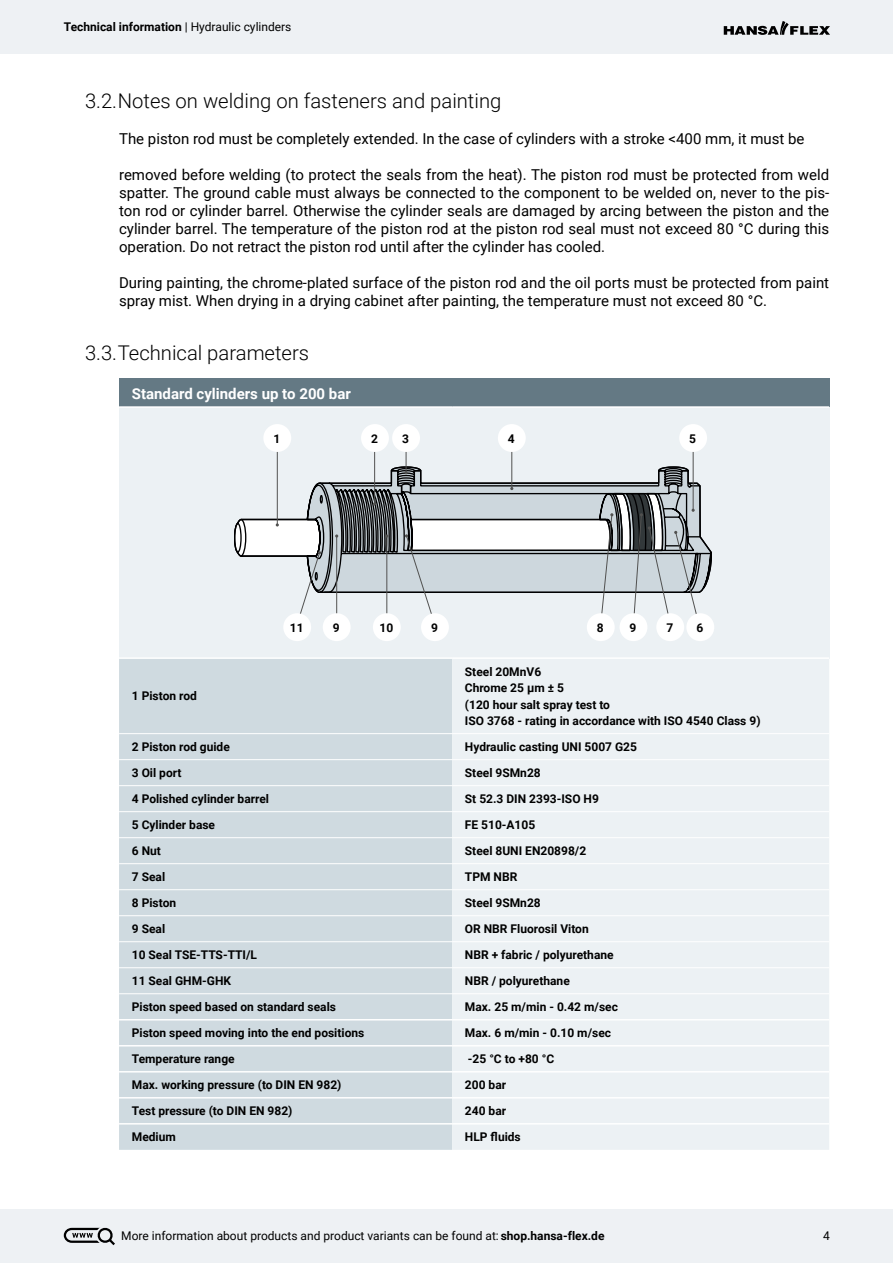
<style>
.page{position:relative;width:893px;height:1263px;background:#fff}
.page>*{position:absolute;margin:0;border:0;box-sizing:border-box;transform-origin:0 0}
.t1{font:300 20.25px "Roboto";color:#000}
.t2{font:15px/18px "Roboto";color:#000;text-align:justify}
.t3{font:700 15px "Roboto";color:#fff}
.t4{font:700 12px/16.5px "Roboto";color:#000}
.t5{font:12px "Roboto";color:#000}
.s1{font-weight:400}
.s2{font-weight:700}
</style>
<div class="page">
<div style="left:0;top:0;width:893px;height:54px;background:#eef1f4"></div>
<div style="left:0;top:1209px;width:893px;height:54px;background:#eef1f4"></div>
<svg style="left:724px;top:21px;width:106px;height:14px"></svg>
<svg style="left:63px;top:1227px;width:52px;height:19px"></svg>
<div style="left:119px;top:379px;width:710px;height:28px;background:#647984"></div>
<div style="left:119px;top:407px;width:710px;height:251px;background:#ecf1f4"></div>
<div style="left:119px;top:659px;width:333px;height:491px;background:#cfdae0"></div>
<div style="left:452px;top:659px;width:377px;height:491px;background:#ecf1f4"></div>
<hr style="left:119px;top:406px;width:333px;height:2px;background:#fff">
<hr style="left:452px;top:406px;width:377px;height:2px;background:#fff">
<hr style="left:119px;top:657px;width:333px;height:2px;background:#fff">
<hr style="left:452px;top:657px;width:377px;height:2px;background:#fff">
<hr style="left:119px;top:733px;width:333px;height:1px;background:#fff">
<hr style="left:452px;top:733px;width:377px;height:1px;background:#fff">
<hr style="left:119px;top:759px;width:333px;height:1px;background:#fff">
<hr style="left:452px;top:759px;width:377px;height:1px;background:#fff">
<hr style="left:119px;top:785px;width:333px;height:1px;background:#fff">
<hr style="left:452px;top:785px;width:377px;height:1px;background:#fff">
<hr style="left:119px;top:811px;width:333px;height:1px;background:#fff">
<hr style="left:452px;top:811px;width:377px;height:1px;background:#fff">
<hr style="left:119px;top:837px;width:333px;height:1px;background:#fff">
<hr style="left:452px;top:837px;width:377px;height:1px;background:#fff">
<hr style="left:119px;top:863px;width:333px;height:1px;background:#fff">
<hr style="left:452px;top:863px;width:377px;height:1px;background:#fff">
<hr style="left:119px;top:889px;width:333px;height:1px;background:#fff">
<hr style="left:452px;top:889px;width:377px;height:1px;background:#fff">
<hr style="left:119px;top:915px;width:333px;height:1px;background:#fff">
<hr style="left:452px;top:915px;width:377px;height:1px;background:#fff">
<hr style="left:119px;top:941px;width:333px;height:1px;background:#fff">
<hr style="left:452px;top:941px;width:377px;height:1px;background:#fff">
<hr style="left:119px;top:967px;width:333px;height:1px;background:#fff">
<hr style="left:452px;top:967px;width:377px;height:1px;background:#fff">
<hr style="left:119px;top:993px;width:333px;height:1px;background:#fff">
<hr style="left:452px;top:993px;width:377px;height:1px;background:#fff">
<hr style="left:119px;top:1019px;width:333px;height:1px;background:#fff">
<hr style="left:452px;top:1019px;width:377px;height:1px;background:#fff">
<hr style="left:119px;top:1045px;width:333px;height:1px;background:#fff">
<hr style="left:452px;top:1045px;width:377px;height:1px;background:#fff">
<hr style="left:119px;top:1071px;width:333px;height:1px;background:#fff">
<hr style="left:452px;top:1071px;width:377px;height:1px;background:#fff">
<hr style="left:119px;top:1097px;width:333px;height:1px;background:#fff">
<hr style="left:452px;top:1097px;width:377px;height:1px;background:#fff">
<hr style="left:119px;top:1123px;width:333px;height:1px;background:#fff">
<hr style="left:452px;top:1123px;width:377px;height:1px;background:#fff">
<svg style="left:276px;top:466px;width:436px;height:130px"></svg>
<hr style="left:277px;top:437px;width:1px;height:88px;background:#515150">
<svg style="left:234px;top:518px;width:87px;height:95px"></svg>
<hr style="left:336px;top:536px;width:1px;height:88px;background:#515150">
<hr style="left:386px;top:536px;width:1px;height:88px;background:#515150">
<hr style="left:374px;top:437px;width:1px;height:67px;background:#515150">
<hr style="left:406px;top:437px;width:1px;height:36px;background:#515150">
<hr style="left:511px;top:437px;width:1px;height:51px;background:#515150">
<hr style="left:693px;top:437px;width:1px;height:73px;background:#515150">
<svg style="left:405px;top:487px;width:295px;height:136px"></svg>
<div style="left:361px;top:424px;width:28px;height:28px;background:#fff;border-radius:50%"></div>
<div style="left:392px;top:424px;width:28px;height:28px;background:#fff;border-radius:50%"></div>
<div style="left:498px;top:424px;width:28px;height:28px;background:#fff;border-radius:50%"></div>
<div style="left:679px;top:424px;width:28px;height:28px;background:#fff;border-radius:50%"></div>
<div style="left:263px;top:424px;width:28px;height:28px;background:#fff;border-radius:50%"></div>
<div style="left:686px;top:613px;width:28px;height:28px;background:#fff;border-radius:50%"></div>
<div style="left:656px;top:613px;width:28px;height:28px;background:#fff;border-radius:50%"></div>
<div style="left:587px;top:613px;width:28px;height:28px;background:#fff;border-radius:50%"></div>
<div style="left:619px;top:613px;width:28px;height:28px;background:#fff;border-radius:50%"></div>
<div style="left:421px;top:613px;width:28px;height:28px;background:#fff;border-radius:50%"></div>
<div style="left:323px;top:613px;width:28px;height:28px;background:#fff;border-radius:50%"></div>
<div style="left:373px;top:613px;width:28px;height:28px;background:#fff;border-radius:50%"></div>
<div style="left:283px;top:613px;width:28px;height:28px;background:#fff;border-radius:50%"></div>
<p class="t4" style="left:64px;top:18px;width:229px">Technical information <span class="s1">| Hydraulic cylinders</span></p>
<h1 class="t1" style="left:85px;top:87px;width:418px">3.2.Notes on welding on fasteners and painting</h1>
<p class="t2" style="left:119px;top:129px;width:687px">The piston rod must be completely extended. In the case of cylinders with a stroke &lt;400 mm, it must be</p>
<p class="t2" style="left:119px;top:165px;width:712px">removed before welding (to protect the seals from the heat). The piston rod must be protected from weld spatter. The ground cable must always be connected to the component to be welded on, never to the pis&shy;ton rod or cylinder barrel. Otherwise the cylinder seals are damaged by arcing between the piston and the cylinder barrel. The temperature of the piston rod at the piston rod seal must not exceed 80 °C during this operation. Do not retract the piston rod until after the cylinder has cooled.</p>
<p class="t2" style="left:119px;top:273px;width:712px">During painting, the chrome-plated surface of the piston rod and the oil ports must be protected from paint spray mist. When drying in a drying cabinet after painting, the temperature must not exceed 80 °C.</p>
<h1 class="t1" style="left:85px;top:339px;width:226px">3.3.Technical parameters</h1>
<p class="t3" style="left:132px;top:383px;width:221px">Standard cylinders up to 200 bar</p>
<p class="t4" style="left:273px;top:429px;width:8px">1</p>
<p class="t4" style="left:371px;top:429px;width:8px">2</p>
<p class="t4" style="left:402px;top:429px;width:8px">3</p>
<p class="t4" style="left:508px;top:429px;width:8px">4</p>
<p class="t4" style="left:689px;top:429px;width:8px">5</p>
<p class="t4" style="left:132px;top:687px;width:67px">1 Piston rod</p>
<p class="t4" style="left:290px;top:619px;width:15px">11</p>
<p class="t4" style="left:333px;top:619px;width:8px">9</p>
<p class="t4" style="left:379px;top:619px;width:15px">10</p>
<p class="t4" style="left:431px;top:619px;width:8px">9</p>
<p class="t4" style="left:597px;top:619px;width:8px">8</p>
<p class="t4" style="left:630px;top:619px;width:8px">9</p>
<p class="t4" style="left:666px;top:619px;width:8px">7</p>
<p class="t4" style="left:696px;top:619px;width:8px">6</p>
<p class="t4" style="left:465px;top:663px;width:297px">Steel 20MnV6<br>Chrome 25 µm ± 5<br>(120 hour salt spray test to<br>ISO 3768 - rating in accordance with ISO 4540 Class 9)</p>
<p class="t4" style="left:132px;top:738px;width:100px">2 Piston rod guide</p>
<p class="t4" style="left:465px;top:738px;width:174px">Hydraulic casting UNI 5007 G25</p>
<p class="t4" style="left:132px;top:764px;width:51px">3 Oil port</p>
<p class="t4" style="left:465px;top:764px;width:77px">Steel 9SMn28</p>
<p class="t4" style="left:132px;top:790px;width:139px">4 Polished cylinder barrel</p>
<p class="t4" style="left:465px;top:790px;width:136px">St 52.3 DIN 2393-ISO H9</p>
<p class="t4" style="left:132px;top:816px;width:85px">5 Cylinder base</p>
<p class="t4" style="left:465px;top:816px;width:72px">FE 510-A105</p>
<p class="t4" style="left:132px;top:842px;width:31px">6 Nut</p>
<p class="t4" style="left:465px;top:842px;width:123px">Steel 8UNI EN20898/2</p>
<p class="t4" style="left:132px;top:868px;width:35px">7 Seal</p>
<p class="t4" style="left:465px;top:868px;width:54px">TPM NBR</p>
<p class="t4" style="left:132px;top:894px;width:46px">8 Piston</p>
<p class="t4" style="left:465px;top:894px;width:77px">Steel 9SMn28</p>
<p class="t4" style="left:132px;top:920px;width:35px">9 Seal</p>
<p class="t4" style="left:465px;top:920px;width:125px">OR NBR Fluorosil Viton</p>
<p class="t4" style="left:132px;top:946px;width:127px">10 Seal TSE-TTS-TTI/L</p>
<p class="t4" style="left:465px;top:946px;width:150px">NBR + fabric / polyurethane</p>
<p class="t4" style="left:132px;top:972px;width:101px">11 Seal GHM-GHK</p>
<p class="t4" style="left:465px;top:972px;width:106px">NBR / polyurethane</p>
<p class="t4" style="left:132px;top:998px;width:206px">Piston speed based on standard seals</p>
<p class="t4" style="left:465px;top:998px;width:155px">Max. 25 m/min - 0.42 m/sec</p>
<p class="t4" style="left:132px;top:1024px;width:234px">Piston speed moving into the end positions</p>
<p class="t4" style="left:465px;top:1024px;width:148px">Max. 6 m/min - 0.10 m/sec</p>
<p class="t4" style="left:132px;top:1050px;width:104px">Temperature range</p>
<p class="t4" style="left:468px;top:1050px;width:88px">-25 °C to +80 °C</p>
<p class="t4" style="left:132px;top:1076px;width:211px">Max. working pressure (to DIN EN 982)</p>
<p class="t4" style="left:465px;top:1076px;width:43px">200 bar</p>
<p class="t4" style="left:132px;top:1102px;width:162px">Test pressure (to DIN EN 982)</p>
<p class="t4" style="left:465px;top:1102px;width:43px">240 bar</p>
<p class="t4" style="left:132px;top:1128px;width:46px">Medium</p>
<p class="t4" style="left:465px;top:1128px;width:57px">HLP fluids</p>
<p class="t5" style="left:121px;top:1227px;width:485px">More information about products and product variants can be found at: <span class="s2">shop.hansa-flex.de</span></p>
<p class="t5" style="left:823px;top:1227px;width:8px">4</p>
</div>
